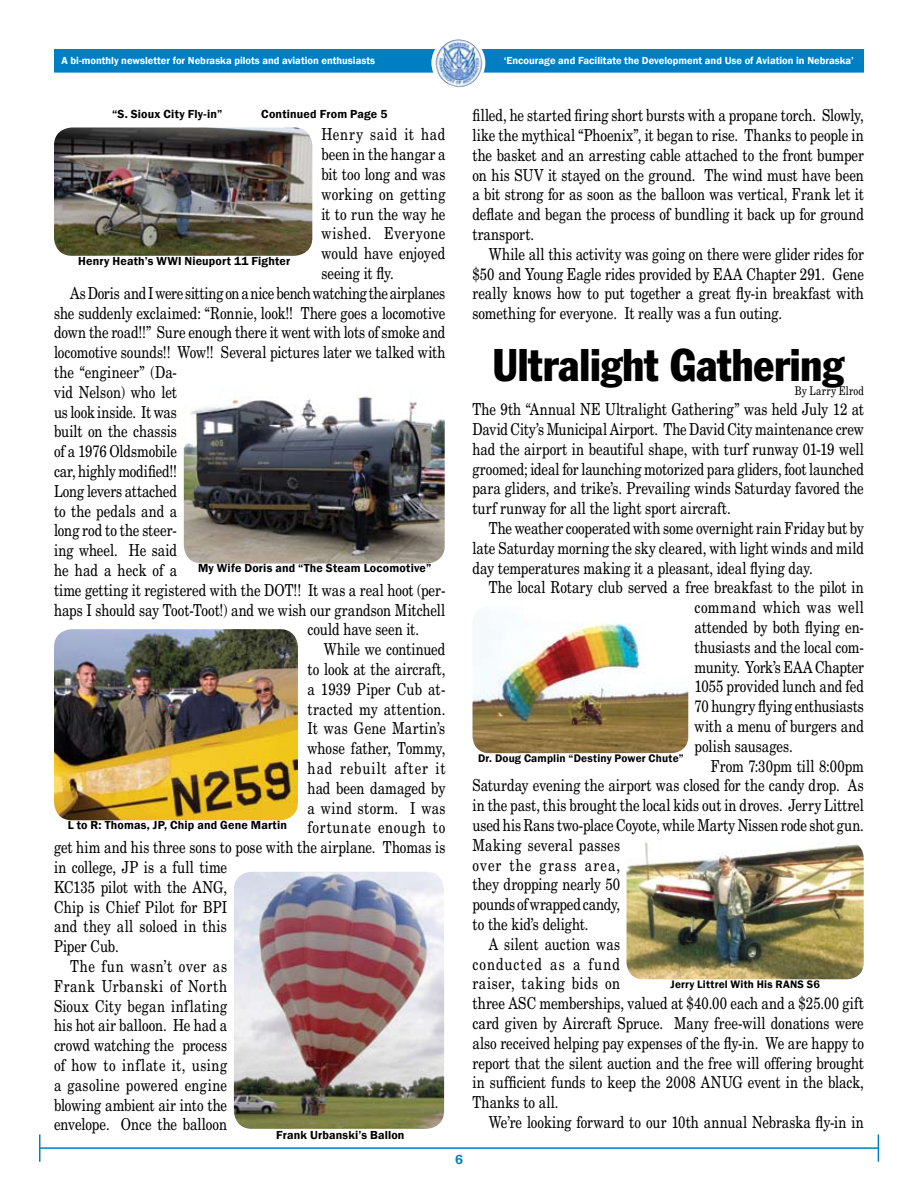
<style>
.page{position:relative;width:918px;height:1188px;background:#fff}
.page>*{position:absolute;margin:0;border:0;box-sizing:border-box;transform-origin:0 0}
.t1{font:condensed 45px "Franklin Gothic";letter-spacing:-.005em;color:#000}
.t2{font:16.5px/19.8px "New Century Schlbk";color:#000;text-align:justify;scale:.8 1}
.t3{font:16.5px "New Century Schlbk";letter-spacing:.025em;color:#000;scale:.8 1}
.t4{font:16.5px "New Century Schlbk";letter-spacing:.02em;color:#000;scale:.8 1}
.t5{font:16.5px "New Century Schlbk";letter-spacing:-.02em;color:#000;scale:.8 1}
.t6{font:16.5px "New Century Schlbk";letter-spacing:.045em;color:#000;scale:.8 1}
.t7{font:16.5px "New Century Schlbk";letter-spacing:.04em;color:#000;scale:.8 1}
.t8{font:16.5px "New Century Schlbk";letter-spacing:.035em;color:#000;scale:.8 1}
.t9{font:16.5px "New Century Schlbk";letter-spacing:.075em;color:#000;scale:.8 1}
.t10{font:16.5px "New Century Schlbk";letter-spacing:.06em;color:#000;scale:.8 1}
.t11{font:16.5px "New Century Schlbk";letter-spacing:.08em;color:#000;scale:.8 1}
.t12{font:16.5px "New Century Schlbk";letter-spacing:.09em;color:#000;scale:.8 1}
.t13{font:16.5px "New Century Schlbk";letter-spacing:.05em;color:#000;scale:.8 1}
.t14{font:600 12px "Franklin Gothic";letter-spacing:.015em;color:#000}
.t15{font:12px "New Century Schlbk";letter-spacing:.02em;color:#000;scale:.8 1}
.t16{font:600 11.25px "Franklin Gothic";letter-spacing:.015em;color:#000}
.t17{font:600 11.1px "Franklin Gothic";letter-spacing:.015em;color:#000}
.t18{font:600 10.5px "Franklin Gothic";color:#fff}
</style>
<div class="page">
<div style="left:55px;top:50px;width:808px;height:22px;background:#007ec4"></div>
<div style="left:54px;top:49px;width:810px;height:24px;border:2px solid #007ec4"></div>
<div style="left:431px;top:36px;width:54px;height:54px;border:2px solid #fff;border-radius:50%"></div>
<img style="left:436px;top:39px;width:46px;height:48px">
<hr style="left:39px;top:1147px;width:839px;height:2px;background:#007ec4">
<svg style="left:39px;top:1134px;width:1px;height:28px"></svg>
<svg style="left:878px;top:1134px;width:1px;height:28px"></svg>
<img style="left:54px;top:629px;width:244px;height:191px;border-radius:18px">
<img style="left:54px;top:128px;width:258px;height:128px;border-radius:18px">
<img style="left:184px;top:370px;width:261px;height:194px;border-radius:18px">
<img style="left:234px;top:872px;width:210px;height:257px;border-radius:18px">
<img style="left:627px;top:841px;width:237px;height:138px;border-radius:17px">
<img style="left:472px;top:606px;width:216px;height:147px;border-radius:17px">
<p class="t18" style="left:62px;top:54px;width:315px">A bi-monthly newsletter for Nebraska pilots and aviation enthusiasts</p>
<p class="t18" style="left:504px;top:54px;width:352px">‘Encourage and Facilitate the Development and Use of Aviation in Nebraska’</p>
<p class="t14" style="left:112px;top:107px;width:112px">“S. Sioux City Fly-in”</p>
<p class="t14" style="left:261px;top:107px;width:128px">Continued From Page 5</p>
<p class="t13" style="left:321px;top:124px;width:157px">Henry said it had</p>
<p class="t2" style="left:321px;top:144px;width:157px">been in the hangar a</p>
<p class="t2" style="left:321px;top:164px;width:157px">bit too long and was</p>
<p class="t3" style="left:321px;top:184px;width:157px">working on getting</p>
<p class="t2" style="left:321px;top:204px;width:157px">it to run the way he</p>
<p class="t7" style="left:321px;top:223px;width:157px">wished. Everyone</p>
<p class="t2" style="left:321px;top:243px;width:157px">would have enjoyed</p>
<p class="t2" style="left:321px;top:263px;width:92px">seeing it fly.</p>
<p class="t2" style="left:70px;top:283px;width:471px">As Doris and I were sitting on a nice bench watching the airplanes</p>
<p class="t2" style="left:54px;top:303px;width:491px">she suddenly exclaimed: “Ronnie, look!! There goes a locomotive</p>
<p class="t2" style="left:54px;top:323px;width:491px">down the road!!” Sure enough there it went with lots of smoke and</p>
<p class="t2" style="left:54px;top:342px;width:491px">locomotive sounds!! Wow!! Several pictures later we talked with</p>
<p class="t2" style="left:54px;top:362px;width:155px">the “engineer” (Da-</p>
<p class="t2" style="left:54px;top:382px;width:155px">vid Nelson) who let</p>
<p class="t5" style="left:54px;top:402px;width:155px">us look inside. It was</p>
<p class="t2" style="left:54px;top:422px;width:155px">built on the chassis</p>
<p class="t2" style="left:54px;top:441px;width:155px">of a 1976 Oldsmobile</p>
<p class="t2" style="left:54px;top:461px;width:155px">car, highly modified!!</p>
<p class="t2" style="left:54px;top:481px;width:155px">Long levers attached</p>
<p class="t2" style="left:54px;top:501px;width:155px">to the pedals and a</p>
<p class="t2" style="left:54px;top:521px;width:155px">long rod to the steer-</p>
<p class="t2" style="left:54px;top:540px;width:155px">ing wheel. He said</p>
<p class="t2" style="left:54px;top:560px;width:155px">he had a heck of a</p>
<p class="t2" style="left:54px;top:580px;width:491px">time getting it registered with the DOT!! It was a real hoot (per-</p>
<p class="t2" style="left:54px;top:600px;width:491px">haps I should say Toot-Toot!) and we wish our grandson Mitchell</p>
<p class="t2" style="left:308px;top:620px;width:141px">could have seen it.</p>
<p class="t2" style="left:324px;top:639px;width:154px">While we continued</p>
<p class="t2" style="left:308px;top:659px;width:174px">to look at the aircraft,</p>
<p class="t2" style="left:308px;top:679px;width:174px">a 1939 Piper Cub at-</p>
<p class="t4" style="left:308px;top:699px;width:174px">tracted my attention.</p>
<p class="t3" style="left:308px;top:718px;width:174px">It was Gene Martin’s</p>
<p class="t2" style="left:308px;top:738px;width:174px">whose father, Tommy,</p>
<p class="t9" style="left:308px;top:758px;width:174px">had rebuilt after it</p>
<p class="t2" style="left:308px;top:778px;width:174px">had been damaged by</p>
<p class="t3" style="left:308px;top:798px;width:174px">a wind storm. I was</p>
<p class="t10" style="left:308px;top:817px;width:174px">fortunate enough to</p>
<p class="t2" style="left:54px;top:837px;width:491px">get him and his three sons to pose with the airplane. Thomas is</p>
<p class="t2" style="left:54px;top:857px;width:218px">in college, JP is a full time</p>
<p class="t2" style="left:54px;top:877px;width:218px">KC135 pilot with the ANG,</p>
<p class="t2" style="left:54px;top:897px;width:218px">Chip is Chief Pilot for BPI</p>
<p class="t3" style="left:54px;top:916px;width:218px">and they all soloed in this</p>
<p class="t2" style="left:54px;top:936px;width:82px">Piper Cub.</p>
<p class="t7" style="left:70px;top:956px;width:198px">The fun wasn’t over as</p>
<p class="t6" style="left:54px;top:976px;width:218px">Frank Urbanski of North</p>
<p class="t4" style="left:54px;top:996px;width:218px">Sioux City began inflating</p>
<p class="t2" style="left:54px;top:1016px;width:218px">his hot air balloon. He had a</p>
<p class="t2" style="left:54px;top:1035px;width:218px">crowd watching the process</p>
<p class="t8" style="left:54px;top:1055px;width:218px">of how to inflate it, using</p>
<p class="t3" style="left:54px;top:1075px;width:218px">a gasoline powered engine</p>
<p class="t2" style="left:54px;top:1095px;width:218px">blowing ambient air into the</p>
<p class="t2" style="left:54px;top:1115px;width:218px">envelope. Once the balloon</p>
<p class="t14" style="left:78px;top:254px;width:214px">Henry Heath’s WWI Nieuport 11 Fighter</p>
<p class="t14" style="left:198px;top:561px;width:235px">My Wife Doris and “The Steam Locomotive”</p>
<p class="t14" style="left:68px;top:817px;width:221px">L to R: Thomas, JP, Chip and Gene Martin</p>
<p class="t14" style="left:276px;top:1128px;width:130px">Frank Urbanski’s Ballon</p>
<p class="t2" style="left:472px;top:105px;width:491px">filled, he started firing short bursts with a propane torch. Slowly, like the mythical “Phoenix”, it began to rise. Thanks to people in the basket and an arresting cable attached to the front bumper on his SUV it stayed on the ground. The wind must have been a bit strong for as soon as the balloon was vertical, Frank let it deflate and began the process of bundling it back up for ground transport.</p>
<p class="t2" style="left:472px;top:244px;width:491px;text-indent:16px">While all this activity was going on there were glider rides for $50 and Young Eagle rides provided by EAA Chapter 291. Gene really knows how to put together a great fly-in breakfast with something for everyone. It really was a fun outing.</p>
<h1 class="t1" style="left:492px;top:337px;width:353px">Ultralight Gathering</h1>
<p class="t15" style="left:795px;top:384px;width:88px">By Larry Elrod</p>
<p class="t2" style="left:472px;top:399px;width:491px">The 9th “Annual NE Ultralight Gathering” was held July 12 at David City’s Municipal Airport. The David City maintenance crew had the airport in beautiful shape, with turf runway 01-19 well groomed; ideal for launching motorized para gliders, foot launched para gliders, and trike’s. Prevailing winds Saturday favored the turf runway for all the light sport aircraft.</p>
<p class="t2" style="left:472px;top:518px;width:491px;text-indent:16px">The weather cooperated with some overnight rain Friday but by late Saturday morning the sky cleared, with light winds and mild day temperatures making it a pleasant, ideal flying day.</p>
<p class="t2" style="left:695px;top:578px;width:213px;text-indent:-206px">The local Rotary club served a free breakfast to the pilot in command which was well attended by both flying en&shy;thusiasts and the local com&shy;munity. York’s EAA Chapter 1055 provided lunch and fed 70 hungry flying enthusiasts with a menu of burgers and polish sausages.</p>
<p class="t2" style="left:711px;top:756px;width:193px">From 7:30pm till 8:00pm</p>
<p class="t2" style="left:472px;top:776px;width:491px">Saturday evening the airport was closed for the candy drop. As</p>
<p class="t2" style="left:472px;top:795px;width:491px">in the past, this brought the local kids out in droves. Jerry Littrel</p>
<p class="t2" style="left:472px;top:815px;width:491px">used his Rans two-place Coyote, while Marty Nissen rode shot gun.</p>
<p class="t3" style="left:472px;top:835px;width:186px">Making several passes</p>
<p class="t11" style="left:472px;top:855px;width:186px">over the grass area,</p>
<p class="t2" style="left:472px;top:875px;width:186px">they dropping nearly 50</p>
<p class="t5" style="left:472px;top:894px;width:186px">pounds of wrapped candy,</p>
<p class="t2" style="left:472px;top:914px;width:147px">to the kid’s delight.</p>
<p class="t2" style="left:489px;top:934px;width:166px">A silent auction was</p>
<p class="t12" style="left:472px;top:954px;width:186px">conducted as a fund</p>
<p class="t6" style="left:472px;top:973px;width:186px">raiser, taking bids on</p>
<p class="t2" style="left:472px;top:993px;width:491px">three ASC memberships, valued at $40.00 each and a $25.00 gift</p>
<p class="t2" style="left:472px;top:1013px;width:491px">card given by Aircraft Spruce. Many free-will donations were</p>
<p class="t2" style="left:472px;top:1033px;width:491px">also received helping pay expenses of the fly-in. We are happy to</p>
<p class="t2" style="left:472px;top:1053px;width:491px">report that the silent auction and the free will offering brought</p>
<p class="t2" style="left:472px;top:1073px;width:491px">in sufficient funds to keep the 2008 ANUG event in the black,</p>
<p class="t2" style="left:472px;top:1092px;width:109px">Thanks to all.</p>
<p class="t2" style="left:489px;top:1112px;width:471px">We’re looking forward to our 10th annual Nebraska fly-in in</p>
<p class="t16" style="left:478px;top:751px;width:207px">Dr. Doug Camplin “Destiny Power Chute”</p>
<p class="t17" style="left:671px;top:978px;width:151px">Jerry Littrel With His RANS S6</p>
</div>
